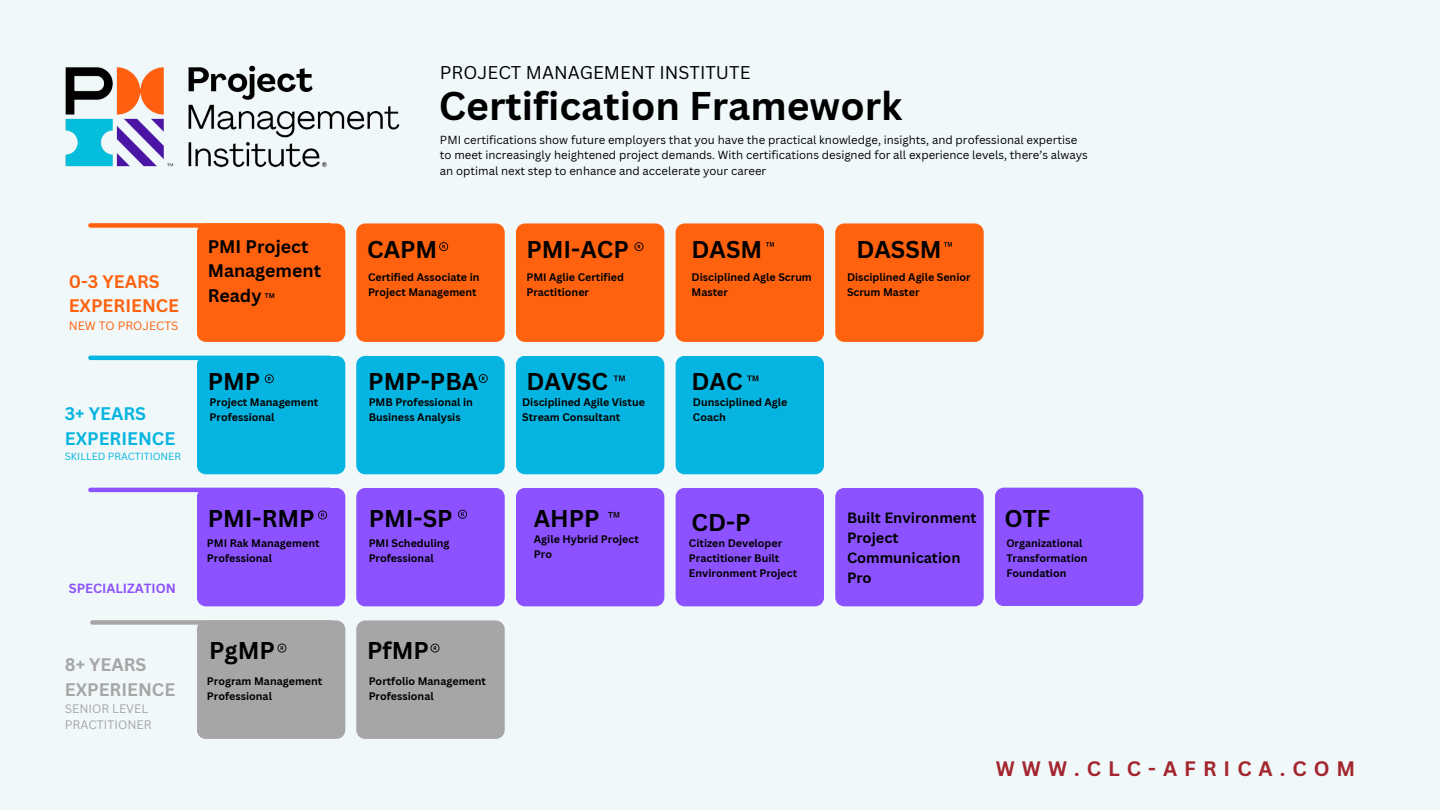
<style>
.page{position:relative;width:1440px;height:810px;background:#f0f8f9}
.page>*{position:absolute;margin:0;border:0;box-sizing:border-box;transform-origin:0 0}
.t1{font:700 39px "Canva Sans";color:#000}
.t2{font:700 23.7px "Canva Sans";color:#000}
.t3{font:700 20.4px "Canva Sans";letter-spacing:.345em;color:#a3252d}
.t4{font:18px "Canva Sans";color:#000}
.t5{font:700 17.7px/24.6px "Canva Sans";color:#000}
.t6{font:700 17.7px/24.6px "Canva Sans";color:#ff620e}
.t7{font:700 17.7px/24.6px "Canva Sans";color:#05b4e0}
.t8{font:700 17.7px/24.6px "Canva Sans";color:#a6a6a6}
.t9{font:700 14.55px/20.1px "Canva Sans";color:#000}
.t10{font:700 12.9px "Canva Sans";color:#8c52ff}
.t11{font:12px "Canva Sans";color:#a6a6a6}
.t12{font:11.85px "Canva Sans";color:#ff620e}
.t13{font:11.4px/15.8px "Canva Sans";color:#000}
.t14{font:700 10.65px/14.9px "Canva Sans";color:#000}
.t15{font:10.05px "Canva Sans";color:#05b4e0}
.t16{font:700 6.6px "Canva Sans";color:#000}
</style>
<div class="page">
<img style="left:65px;top:65px;width:335px;height:103px">
<div style="left:197px;top:223px;width:148px;height:119px;background:#ff620e"></div>
<div style="left:676px;top:488px;width:148px;height:118px;background:#8c52ff"></div>
<div style="left:835px;top:488px;width:149px;height:118px;background:#8c52ff"></div>
<div style="left:995px;top:488px;width:148px;height:118px;background:#8c52ff"></div>
<div style="left:90px;top:223px;width:240px;height:5px;background:#ff620e"></div>
<hr style="left:90px;top:356px;width:240px;height:4px;background:#05b4e0">
<hr style="left:90px;top:488px;width:240px;height:4px;background:#8c52ff">
<div style="left:92px;top:620px;width:240px;height:5px;background:#a6a6a6"></div>
<div style="left:356px;top:620px;width:149px;height:119px;background:#a6a6a6"></div>
<div style="left:197px;top:620px;width:148px;height:119px;background:#a6a6a6"></div>
<div style="left:197px;top:356px;width:148px;height:118px;background:#05b4e0"></div>
<div style="left:356px;top:356px;width:149px;height:118px;background:#05b4e0"></div>
<div style="left:197px;top:488px;width:148px;height:118px;background:#8c52ff"></div>
<div style="left:356px;top:488px;width:149px;height:118px;background:#8c52ff"></div>
<div style="left:516px;top:223px;width:148px;height:119px;background:#ff620e"></div>
<div style="left:356px;top:223px;width:149px;height:119px;background:#ff620e"></div>
<div style="left:676px;top:223px;width:148px;height:119px;background:#ff620e"></div>
<div style="left:835px;top:223px;width:149px;height:119px;background:#ff620e"></div>
<div style="left:676px;top:356px;width:148px;height:118px;background:#05b4e0"></div>
<div style="left:516px;top:356px;width:148px;height:118px;background:#05b4e0"></div>
<div style="left:516px;top:488px;width:148px;height:118px;background:#8c52ff"></div>
<p class="t6" style="left:69px;top:269px;width:112px">0-3 YEARS<br>EXPERIENCE</p>
<h2 class="t12" style="left:69px;top:317px;width:111px">NEW TO PROJECTS</h2>
<p class="t7" style="left:65px;top:401px;width:112px">3+ YEARS<br>EXPERIENCE</p>
<p class="t15" style="left:65px;top:450px;width:118px">SKILLED PRACTITIONER</p>
<h2 class="t10" style="left:69px;top:579px;width:109px">SPECIALIZATION</h2>
<h2 class="t8" style="left:65px;top:652px;width:112px">8+ YEARS<br>EXPERIENCE</h2>
<p class="t11" style="left:65px;top:700px;width:85px">SENIOR LEVEL</p>
<p class="t11" style="left:65px;top:716px;width:88px">PRACTITIONER</p>
<p class="t4" style="left:440px;top:59px;width:312px">PROJECT MANAGEMENT INSTITUTE</p>
<p class="t1" style="left:439px;top:78px;width:465px">Certification Framework</p>
<h5 class="t5" style="left:208px;top:234px;width:115px">PMI Project<br>Management<br>Ready</h5>
<p class="t16" style="left:265px;top:291px;width:12px">TM</p>
<h2 class="t13" style="left:440px;top:131px;width:650px">PMI certifications show future employers that you have the practical knowledge, insights, and professional expertise to meet increasingly heightened project demands. With certifications designed for all experience levels, there’s always an optimal next step to enhance and accelerate your career</h2>
<h6 class="t2" style="left:367px;top:233px;width:72px">CAPM</h6>
<h1 class="t2" style="left:526px;top:233px;width:104px">PMI-ACP</h1>
<h2 class="t2" style="left:692px;top:233px;width:72px">DASM</h2>
<p class="t2" style="left:857px;top:233px;width:87px">DASSM</p>
<p class="t14" style="left:368px;top:270px;width:113px">Certified Associate in<br>Project Management</p>
<p class="t14" style="left:526px;top:270px;width:99px">PMI Aglie Certified<br>Practitioner</p>
<h2 class="t14" style="left:692px;top:270px;width:122px">Disciplined Agle Scrum<br>Master</h2>
<p class="t14" style="left:847px;top:270px;width:125px">Disciplined Agile Senior<br>Scrum Master</p>
<p class="t2" style="left:208px;top:365px;width:54px">PMP</p>
<p class="t2" style="left:368px;top:365px;width:112px">PMP-PBA</p>
<p class="t2" style="left:526px;top:365px;width:83px">DAVSC</p>
<p class="t2" style="left:692px;top:365px;width:53px">DAC</p>
<p class="t14" style="left:210px;top:395px;width:110px">Project Management<br>Professional</p>
<h2 class="t14" style="left:369px;top:395px;width:106px">PMB Professional in<br>Business Analysis</h2>
<p class="t14" style="left:522px;top:395px;width:124px">Disciplined Agile Vistue<br>Stream Consultant</p>
<p class="t14" style="left:693px;top:395px;width:96px">Dunsciplined Agle<br>Coach</p>
<p class="t2" style="left:208px;top:502px;width:108px">PMI-RMP</p>
<h5 class="t2" style="left:369px;top:502px;width:85px">PMI-SP</h5>
<p class="t2" style="left:534px;top:502px;width:67px">AHPP</p>
<h3 class="t2" style="left:692px;top:506px;width:61px">CD-P</h3>
<p class="t2" style="left:1004px;top:502px;width:47px">OTF</p>
<p class="t9" style="left:847px;top:507px;width:131px">Built Environment<br>Project<br>Communication<br>Pro</p>
<h2 class="t14" style="left:207px;top:536px;width:114px">PMI Rak Management<br>Professional</h2>
<p class="t14" style="left:369px;top:536px;width:82px">PMI Scheduling<br>Professional</p>
<p class="t14" style="left:534px;top:531px;width:106px">Agile Hybrid Project<br>Pro</p>
<h3 class="t14" style="left:689px;top:536px;width:110px">Citizen Developer<br>Practitioner Built<br>Environment Project</h3>
<p class="t14" style="left:1006px;top:536px;width:83px">Organizational<br>Transformation<br>Foundation</p>
<p class="t2" style="left:209px;top:634px;width:67px">PgMP</p>
<h5 class="t2" style="left:367px;top:634px;width:63px">PfMP</h5>
<h2 class="t14" style="left:207px;top:673px;width:117px">Program Management<br>Professional</h2>
<p class="t14" style="left:369px;top:673px;width:119px">Portfolio Management<br>Professional</p>
<p class="t3" style="left:996px;top:754px;width:361px">WWW.CLC-AFRICA.COM</p>
</div>
